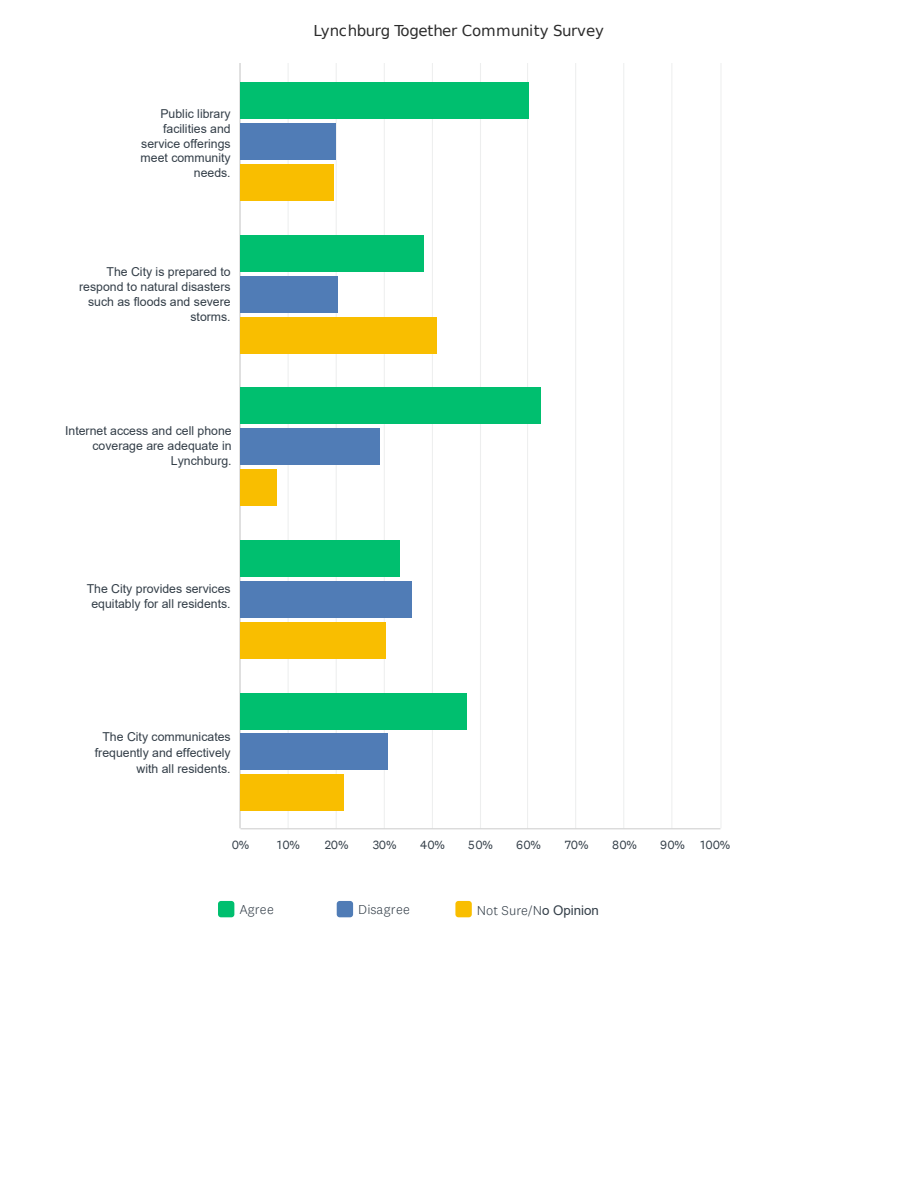
<style>
.page{position:relative;width:918px;height:1188px;background:#fff}
.page>*{position:absolute;margin:0;border:0;box-sizing:border-box;transform-origin:0 0}
.t1{font:15px "DejaVu Sans";letter-spacing:-.015em;color:#2c2c2c}
.t2{font:13.35px "Copyright Klim Type Foundry Not Licensedfor Desktop Use";letter-spacing:.01em;color:#333e48}
.t3{font:12.3px/14.7px "Arial";color:#333e48;text-align:right}
.t4{font:12.3px "Copyright Klim Type Foundry Not Licensedfor Desktop Use";letter-spacing:.01em;color:#333e48}
.s1{font-family:"Arial"}
</style>
<div class="page">
<hr style="left:288px;top:63px;width:1px;height:765px;background:#edeeee">
<hr style="left:336px;top:63px;width:1px;height:765px;background:#edeeee">
<hr style="left:384px;top:63px;width:1px;height:765px;background:#edeeee">
<hr style="left:432px;top:63px;width:1px;height:765px;background:#edeeee">
<hr style="left:480px;top:63px;width:1px;height:765px;background:#edeeee">
<hr style="left:527px;top:63px;width:1px;height:765px;background:#edeeee">
<hr style="left:575px;top:63px;width:1px;height:765px;background:#edeeee">
<hr style="left:623px;top:63px;width:1px;height:765px;background:#edeeee">
<hr style="left:671px;top:63px;width:1px;height:765px;background:#edeeee">
<hr style="left:720px;top:63px;width:1px;height:765px;background:#edeeee">
<hr style="left:240px;top:63px;width:1px;height:765px;background:#ccc">
<hr style="left:241px;top:828px;width:479px;height:1px;background:#ccc">
<div style="left:241px;top:164px;width:93px;height:37px;background:#f9be00"></div>
<div style="left:241px;top:317px;width:196px;height:37px;background:#f9be00"></div>
<div style="left:241px;top:469px;width:36px;height:37px;background:#f9be00"></div>
<div style="left:241px;top:622px;width:145px;height:36px;background:#f9be00"></div>
<div style="left:241px;top:774px;width:103px;height:37px;background:#f9be00"></div>
<div style="left:241px;top:123px;width:95px;height:37px;background:#507cb6"></div>
<div style="left:241px;top:276px;width:97px;height:37px;background:#507cb6"></div>
<div style="left:241px;top:428px;width:139px;height:37px;background:#507cb6"></div>
<div style="left:241px;top:581px;width:171px;height:37px;background:#507cb6"></div>
<div style="left:241px;top:733px;width:147px;height:37px;background:#507cb6"></div>
<div style="left:241px;top:82px;width:288px;height:37px;background:#00bf6f"></div>
<div style="left:241px;top:235px;width:183px;height:37px;background:#00bf6f"></div>
<div style="left:241px;top:387px;width:300px;height:37px;background:#00bf6f"></div>
<div style="left:241px;top:540px;width:159px;height:37px;background:#00bf6f"></div>
<div style="left:241px;top:693px;width:226px;height:37px;background:#00bf6f"></div>
<svg style="left:218px;top:901px;width:16px;height:16px"></svg>
<svg style="left:337px;top:901px;width:16px;height:16px"></svg>
<svg style="left:455px;top:901px;width:17px;height:16px"></svg>
<p class="t3" style="left:141px;top:106px;width:92px">Public library facilities and service offerings meet community needs.</p>
<p class="t3" style="left:79px;top:265px;width:153px">The City is prepared to respond to natural disasters such as floods and severe storms.</p>
<p class="t3" style="left:65px;top:424px;width:168px">Internet access and cell phone coverage are adequate in<br>Lynchburg.</p>
<p class="t3" style="left:87px;top:582px;width:145px;text-align:center">The City provides services equitably for all residents.</p>
<p class="t3" style="left:95px;top:728px;width:137px;line-height:16.4px">The City communicates frequently and effectively with all residents.</p>
<p class="t1" style="left:313px;top:22px;width:292px">Lynchburg Together Community Survey</p>
<p class="t4" style="left:232px;top:837px;width:19px">0%</p>
<p class="t4" style="left:277px;top:837px;width:24px">10%</p>
<p class="t4" style="left:325px;top:837px;width:25px">20%</p>
<p class="t4" style="left:373px;top:837px;width:25px">30%</p>
<p class="t4" style="left:420px;top:837px;width:26px">40%</p>
<p class="t4" style="left:468px;top:837px;width:26px">50%</p>
<p class="t4" style="left:516px;top:837px;width:26px">60%</p>
<p class="t4" style="left:565px;top:837px;width:25px">70%</p>
<p class="t4" style="left:612px;top:837px;width:26px">80%</p>
<p class="t4" style="left:660px;top:837px;width:26px">90%</p>
<p class="t4" style="left:701px;top:837px;width:31px">100%</p>
<p class="t2" style="left:240px;top:902px;width:36px">Agree</p>
<p class="t2" style="left:358px;top:902px;width:53px">Disagree</p>
<p class="t2" style="left:477px;top:903px;width:124px">Not Sure/N<span class="s1">o Opinion</span></p>
</div>
